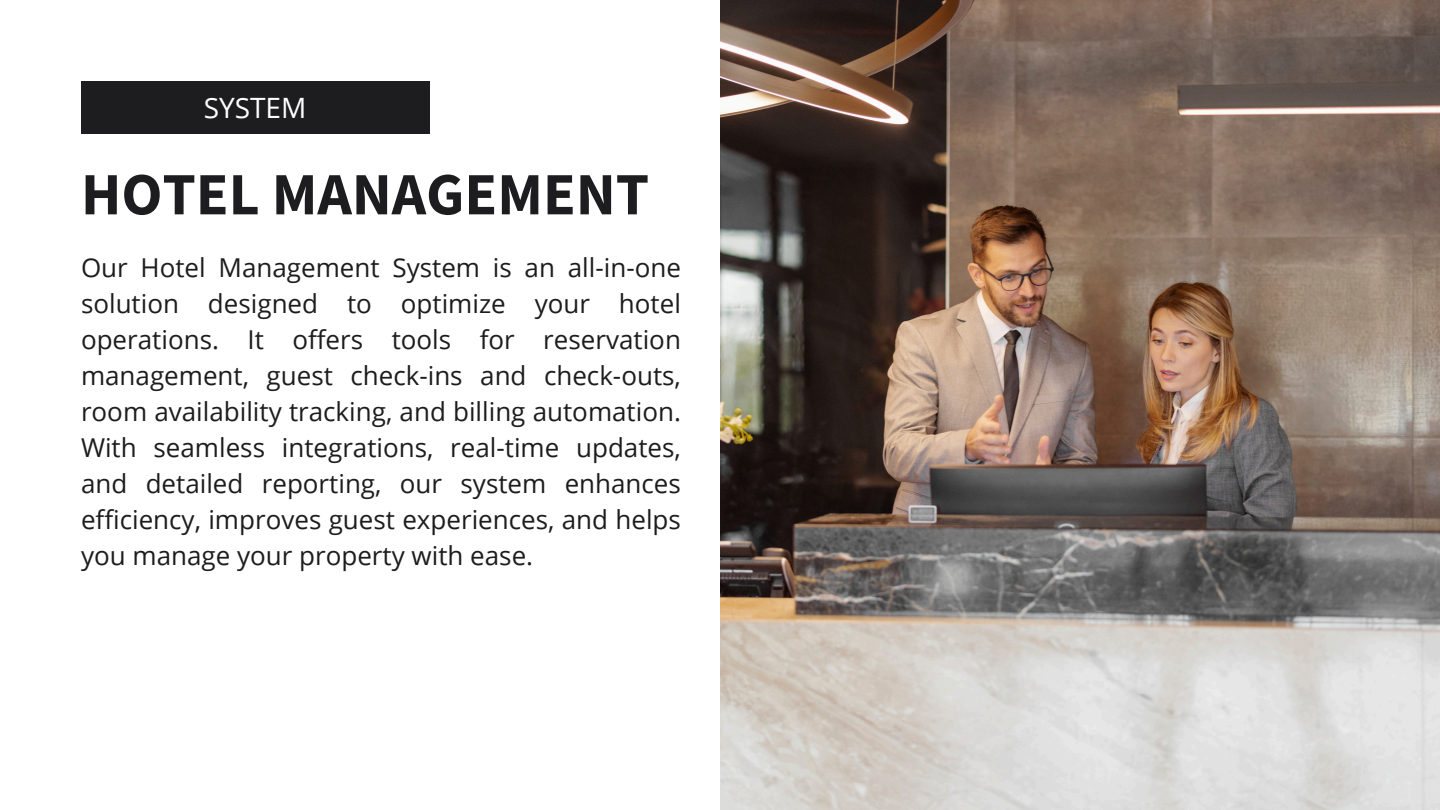
<style>
.page{position:relative;width:1440px;height:810px;background:#fff}
.page>*{position:absolute;margin:0;border:0;box-sizing:border-box;transform-origin:0 0}
.t1{font:700 60px "Source Sans Pro";color:#1d1d1f}
.t2{font:28px "Open Sans";color:#fff}
.t3{font:26px/36px "Open Sans";color:#1d1d1f;text-align:justify}
</style>
<div class="page">
<img style="left:720px;top:0;width:720px;height:810px">
<div style="left:81px;top:81px;width:348px;height:52px;background:#1d1d1f"></div>
<h1 class="t2" style="left:204px;top:88px;width:104px">SYSTEM</h1>
<p class="t1" style="left:81px;top:155px;width:570px">HOTEL MANAGEMENT</p>
<p class="t3" style="left:81px;top:249px;width:601px">Our Hotel Management System is an all-in-one solution designed to optimize your hotel operations. It offers tools for reservation management, guest check-ins and check-outs, room availability tracking, and billing automation.<br>With seamless integrations, real-time updates, and detailed reporting, our system enhances efficiency, improves guest experiences, and helps you manage your property with ease.</p>
</div>
